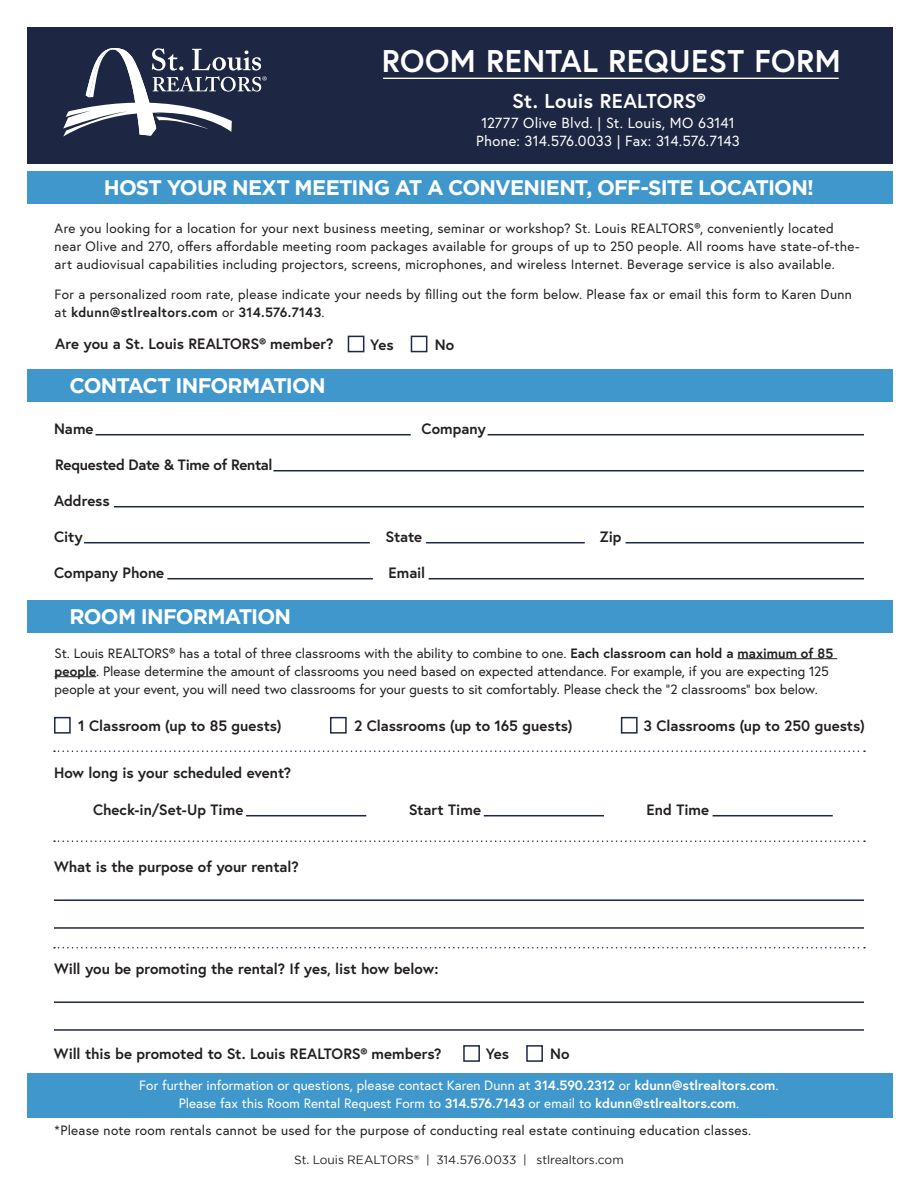
<style>
.page{position:relative;width:918px;height:1188px;background:#fff}
.page>*{position:absolute;margin:0;border:0;box-sizing:border-box;transform-origin:0 0}
.t1{font:700 31.35px "Europa";letter-spacing:.01em;color:#fff}
.t2{font:700 21px "Gotham";letter-spacing:-.04em;color:#fff}
.t3{font:700 20.1px "Europa";letter-spacing:.01em;color:#fff}
.t4{font:700 15px "Europa";color:#231f20}
.t5{font:700 15px "Europa";letter-spacing:-.025em;color:#231f20}
.t6{font:14.55px/17.5px "Europa";letter-spacing:.015em;color:#fff;text-align:center}
.t7{font:13.5px/18px "Europa";letter-spacing:.015em;color:#231f20}
.t8{font:13.5px/18px "Europa";color:#fff;text-align:center}
.t9{font:12px "Gotham";letter-spacing:-.005em;color:#231f20}
.s1{font-weight:700}
</style>
<div class="page">
<div style="left:27px;top:27px;width:865px;height:137px;background:#1d2743"></div>
<svg style="left:63px;top:48px;width:204px;height:88px"></svg>
<div style="left:27px;top:171px;width:865px;height:33px;background:#3f97cc"></div>
<div style="left:27px;top:369px;width:865px;height:33px;background:#3f97cc"></div>
<div style="left:27px;top:600px;width:865px;height:33px;background:#3f97cc"></div>
<div style="left:27px;top:1073px;width:865px;height:45px;background:#3f97cc"></div>
<hr style="left:96px;top:434px;width:315px;height:1px;background:#1e2844">
<hr style="left:488px;top:434px;width:376px;height:1px;background:#1e2844">
<hr style="left:273px;top:470px;width:591px;height:1px;background:#1e2844">
<svg style="left:54px;top:750px;width:811px;height:2px"></svg>
<svg style="left:54px;top:840px;width:811px;height:2px"></svg>
<svg style="left:54px;top:947px;width:811px;height:1px"></svg>
<hr style="left:54px;top:899px;width:810px;height:2px;background:#1e2844">
<hr style="left:54px;top:1001px;width:810px;height:2px;background:#1e2844">
<hr style="left:54px;top:927px;width:810px;height:2px;background:#1e2844">
<hr style="left:54px;top:1029px;width:810px;height:2px;background:#1e2844">
<hr style="left:114px;top:506px;width:750px;height:1px;background:#1e2844">
<hr style="left:84px;top:542px;width:286px;height:1px;background:#1e2844">
<hr style="left:246px;top:815px;width:120px;height:1px;background:#1e2844">
<hr style="left:484px;top:815px;width:120px;height:1px;background:#1e2844">
<hr style="left:713px;top:815px;width:120px;height:1px;background:#1e2844">
<hr style="left:167px;top:578px;width:206px;height:1px;background:#1e2844">
<hr style="left:429px;top:578px;width:435px;height:1px;background:#1e2844">
<hr style="left:426px;top:542px;width:159px;height:1px;background:#1e2844">
<hr style="left:626px;top:542px;width:238px;height:1px;background:#1e2844">
<hr style="left:383px;top:78px;width:456px;height:1px;background:#fff">
<hr style="left:738px;top:658px;width:99px;height:1px;background:#231f20">
<hr style="left:55px;top:676px;width:41px;height:1px;background:#231f20">
<div style="left:348px;top:336px;width:16px;height:16px;border:2px solid #1e2844"></div>
<div style="left:463px;top:1045px;width:17px;height:17px;border:2px solid #1e2844"></div>
<div style="left:54px;top:717px;width:17px;height:17px;border:2px solid #1e2844"></div>
<div style="left:411px;top:336px;width:16px;height:16px;border:2px solid #1e2844"></div>
<div style="left:526px;top:1045px;width:17px;height:17px;border:2px solid #1e2844"></div>
<div style="left:330px;top:717px;width:17px;height:17px;border:2px solid #1e2844"></div>
<div style="left:621px;top:717px;width:17px;height:17px;border:2px solid #1e2844"></div>
<h1 class="t1" style="left:382px;top:39px;width:460px">ROOM RENTAL REQUEST FORM</h1>
<h3 class="t3" style="left:512px;top:87px;width:195px">St. Louis REALTORS®</h3>
<p class="t6" style="left:476px;top:114px;width:265px">12777 Olive Blvd. | St. Louis, MO 63141<br>Phone: 314.576.0033 | Fax: 314.576.7143</p>
<h2 class="t2" style="left:104px;top:176px;width:712px">HOST YOUR NEXT MEETING AT A CONVENIENT, OFF-SITE LOCATION!</h2>
<p class="t7" style="left:55px;top:219px;width:806px">Are you looking for a location for your next business meeting, seminar or workshop? St. Louis REALTORS®, conveniently located near Olive and 270, offers affordable meeting room packages available for groups of up to 250 people. All rooms have state-of-the&shy;art audiovisual capabilities including projectors, screens, microphones, and wireless Internet. Beverage service is also available.</p>
<p class="t7" style="left:55px;top:285px;width:799px">For a personalized room rate, please indicate your needs by filling out the form below. Please fax or email this form to Karen Dunn at <span class="s1">kdunn@stlrealtors.com</span> or <span class="s1">314.576.7143</span>.</p>
<p class="t4" style="left:55px;top:333px;width:280px">Are you a St. Louis REALTORS® member?</p>
<h2 class="t2" style="left:70px;top:374px;width:258px">CONTACT INFORMATION</h2>
<p class="t4" style="left:54px;top:419px;width:41px">Name</p>
<p class="t5" style="left:55px;top:454px;width:219px">Requested Date &amp; Time of Rental</p>
<p class="t4" style="left:54px;top:491px;width:57px">Address</p>
<p class="t4" style="left:54px;top:527px;width:30px">City</p>
<p class="t4" style="left:54px;top:563px;width:112px">Company Phone</p>
<h2 class="t2" style="left:70px;top:605px;width:223px">ROOM INFORMATION</h2>
<p class="t4" style="left:370px;top:334px;width:25px">Yes</p>
<p class="t4" style="left:435px;top:334px;width:21px">No</p>
<p class="t4" style="left:422px;top:419px;width:66px">Company</p>
<p class="t4" style="left:386px;top:527px;width:38px">State</p>
<p class="t4" style="left:600px;top:527px;width:23px">Zip</p>
<p class="t4" style="left:388px;top:563px;width:38px">Email</p>
<p class="t7" style="left:55px;top:644px;width:780px">St. Louis REALTORS® has a total of three classrooms with the ability to combine to one. <span class="s1">Each classroom can hold a maximum of 85 people</span>. Please determine the amount of classrooms you need based on expected attendance. For example, if you are expecting 125 people at your event, you will need two classrooms for your guests to sit comfortably. Please check the “2 classrooms” box below.</p>
<p class="t4" style="left:78px;top:715px;width:205px">1 Classroom (up to 85 guests)</p>
<p class="t4" style="left:354px;top:715px;width:220px">2 Classrooms (up to 165 guests)</p>
<p class="t4" style="left:643px;top:715px;width:223px">3 Classrooms (up to 250 guests)</p>
<p class="t4" style="left:54px;top:762px;width:239px">How long is your scheduled event?</p>
<p class="t4" style="left:93px;top:800px;width:152px">Check-in/Set-Up Time</p>
<p class="t4" style="left:409px;top:800px;width:74px">Start Time</p>
<p class="t4" style="left:646px;top:800px;width:64px">End Time</p>
<p class="t4" style="left:54px;top:857px;width:246px">What is the purpose of your rental?</p>
<p class="t4" style="left:54px;top:959px;width:386px">Will you be promoting the rental? If yes, list how below:</p>
<p class="t4" style="left:54px;top:1044px;width:389px">Will this be promoted to St. Louis REALTORS® members?</p>
<p class="t8" style="left:139px;top:1076px;width:641px">For further information or questions, please contact Karen Dunn at <span class="s1">314.590.2312</span> or <span class="s1">kdunn@stlrealtors.com</span>.<br>Please fax this Room Rental Request Form to <span class="s1">314.576.7143</span> or email to <span class="s1">kdunn@stlrealtors.com</span>.</p>
<p class="t4" style="left:486px;top:1044px;width:25px">Yes</p>
<p class="t4" style="left:550px;top:1044px;width:21px">No</p>
<p class="t7" style="left:55px;top:1121px;width:698px">*Please note room rentals cannot be used for the purpose of conducting real estate continuing education classes.</p>
<p class="t9" style="left:294px;top:1153px;width:331px">St. Louis REALTORS<sup>®</sup> | 314.576.0033 | stlrealtors.com</p>
</div>
